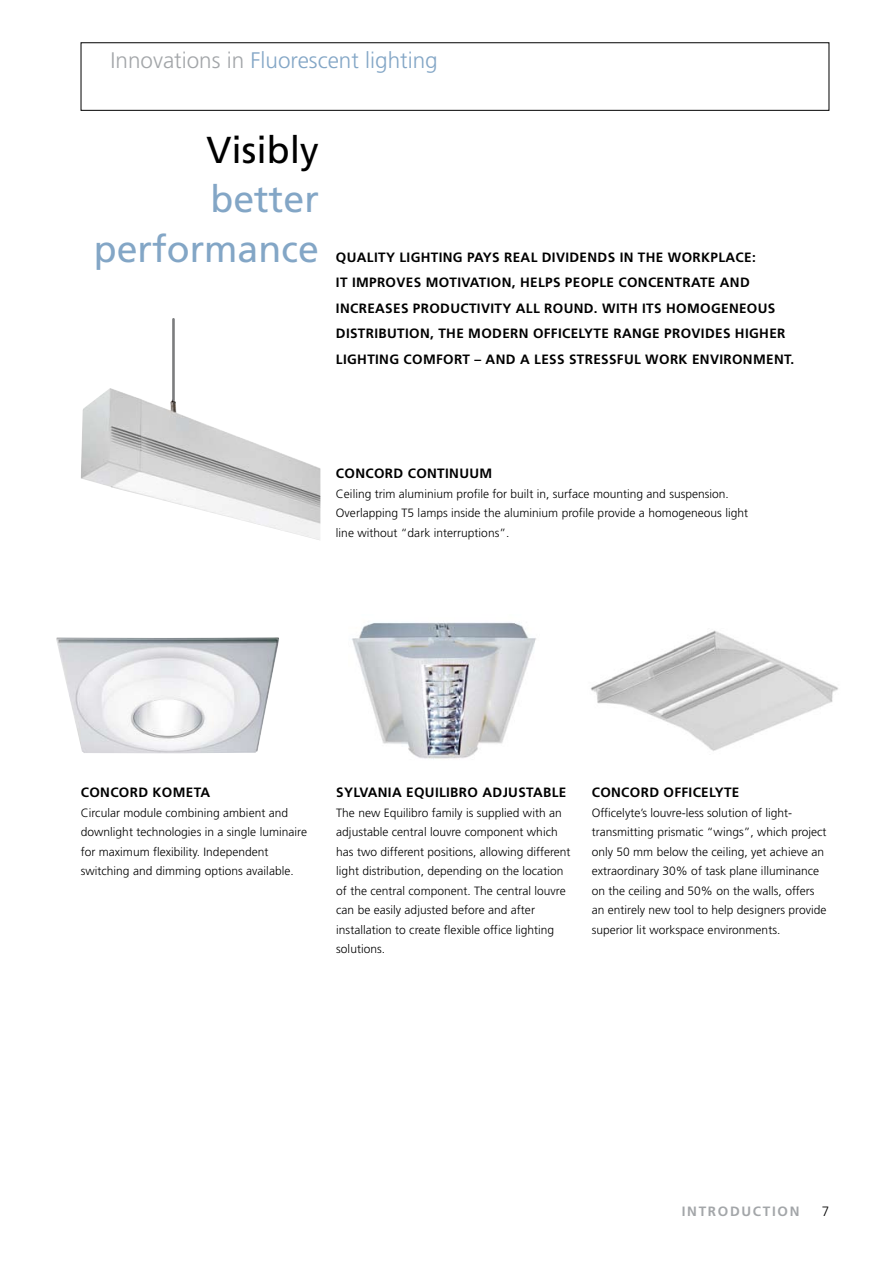
<style>
.page{position:relative;width:893px;height:1263px;background:#fff}
.page>*{position:absolute;margin:0;border:0;box-sizing:border-box;transform-origin:0 0}
.t1{font:37.5px/49.5px "Frutiger LT Std";color:#83a6c6;text-align:right}
.t2{font:37.5px "Frutiger LT Std";color:#000}
.t3{font:300 22.5px "Frutiger LT Std";color:#83a6c6}
.t4{font:700 13.5px/25.5px "Frutiger LT Std";letter-spacing:.025em;color:#000}
.t5{font:700 13.5px "Frutiger LT Std";letter-spacing:.125em;color:#a3a6a9}
.t6{font:300 13.5px "Frutiger LT Std";color:#000}
.t7{font:300 12px/19.5px "Frutiger LT Std";color:#000}
.s1{color:#a3a6a9}
</style>
<div class="page">
<div style="left:81px;top:43px;width:748px;height:68px;border:1px solid #000"></div>
<img style="left:590px;top:630px;width:248px;height:121px">
<img style="left:56px;top:637px;width:223px;height:116px">
<img style="left:352px;top:622px;width:184px;height:137px">
<img style="left:81px;top:388px;width:239px;height:152px">
<hr style="left:172px;top:319px;width:3px;height:81px;background:#7b7c7e">
<h2 class="t3" style="left:111px;top:48px;width:329px"><span class="s1">Innovations in</span> Fluorescent lighting</h2>
<h1 class="t2" style="left:206px;top:128px;width:114px">Visibly</h1>
<h1 class="t1" style="left:94px;top:175px;width:227px">better performance</h1>
<p class="t4" style="left:336px;top:244px;width:460px">QUALITY LIGHTING PAYS REAL DIVIDENDS IN TH E WORKPLACE:<br>IT IMPROVES MOTIVATION, H ELPS PEOPLE CONCENTRATE AND INCREASES PRODUCTIVITY ALL ROUND. WITH ITS HOMOGENEOUS DISTRIBUTION, TH E MODERN OFFICELYTE RANGE PROVIDES H IGH ER LIGHTING COMFORT – AND A LESS STRESSFUL WORK ENVIRONMENT.</p>
<p class="t4" style="left:336px;top:461px;width:158px">CONCORD CONTINUUM</p>
<p class="t7" style="left:336px;top:484px;width:414px">Ceiling trim aluminium profile for built in, surface mounting and suspension.<br>Overlapping T5 lamps inside the aluminium profile provide a homogeneous light line without “dark interruptions”.</p>
<p class="t4" style="left:81px;top:780px;width:131px">CONCORD KOMETA</p>
<p class="t7" style="left:81px;top:803px;width:228px">Circular module combining ambient and downlight technologies in a single luminaire for maximum flexibility. Independent switching and dimming options available.</p>
<p class="t4" style="left:336px;top:780px;width:232px">SYLVANIA EQUILIBRO ADJUSTABLE</p>
<p class="t7" style="left:336px;top:803px;width:236px">The new Equilibro family is supplied with an adjustable central louvre component which has two different positions, allowing different light distribution, depending on the location of the central component. The central louvre can be easily adjusted before and after installation to create flexible office lighting solutions.</p>
<p class="t4" style="left:592px;top:780px;width:149px">CONCORD OFFICELYTE</p>
<p class="t7" style="left:592px;top:803px;width:236px">Officelyte’s louvre-less solution of light&shy;transmitting prismatic “wings”, which project only 50 mm below the ceiling, yet achieve an extraordinary 30% of task plane illuminance on the ceiling and 50% on the walls, offers an entirely new tool to help designers provide superior lit workspace environments.</p>
<p class="t5" style="left:682px;top:1203px;width:119px">INTRODUCTION</p>
<p class="t6" style="left:822px;top:1204px;width:9px">7</p>
</div>
